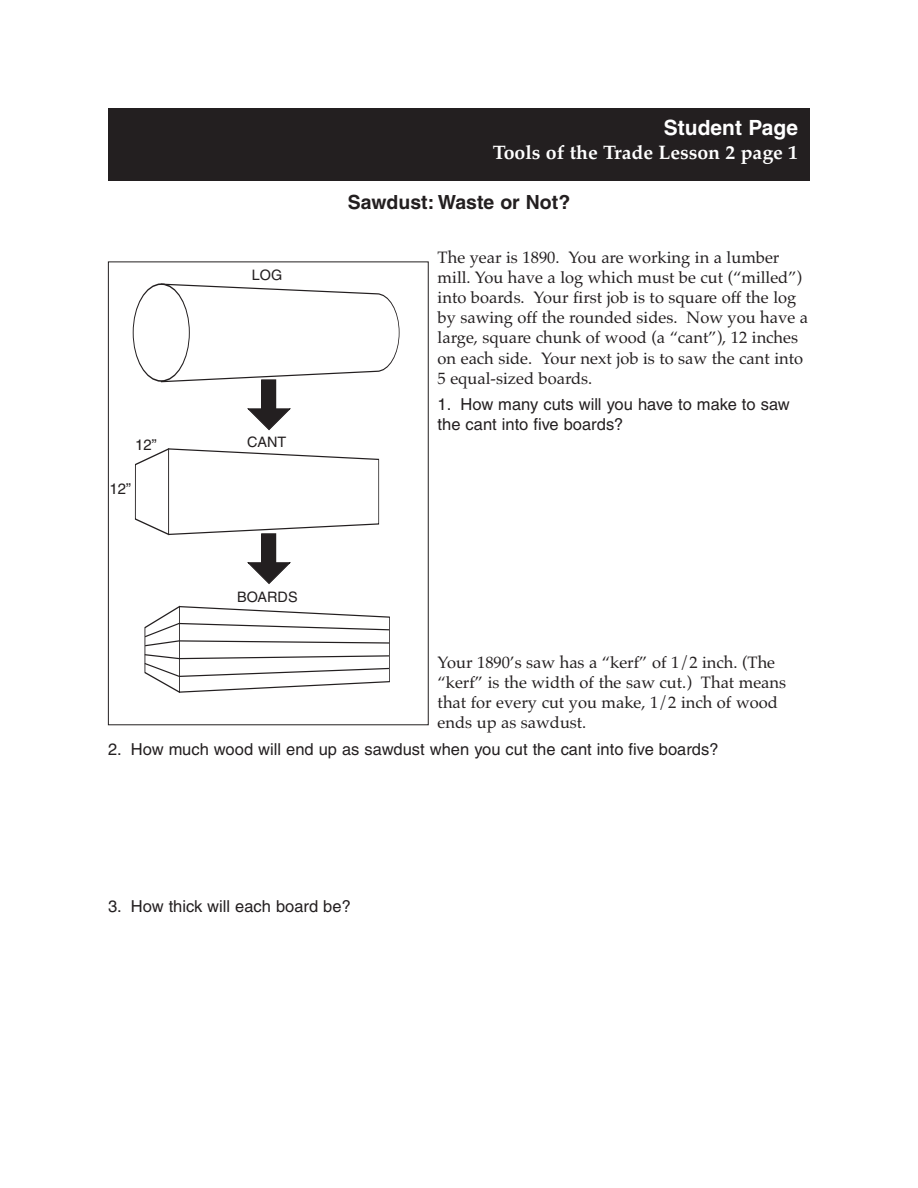
<style>
.page{position:relative;width:918px;height:1188px;background:#fff}
.page>*{position:absolute;margin:0;border:0;box-sizing:border-box;transform-origin:0 0}
.t1{font:700 21px "Helvetica";color:#fff}
.t2{font:700 19.5px "Palatino";color:#fff}
.t3{font:700 19.5px "Helvetica";color:#231f20}
.t4{font:16.5px/20.1px "Palatino";color:#231f20}
.t5{font:16.5px/19.8px "Helvetica";color:#231f20}
.t6{font:15px "Helvetica";color:#231f20}
.t7{font:14.4px "Helvetica";color:#231f20}
</style>
<div class="page">
<svg style="left:161px;top:283px;width:239px;height:100px"></svg>
<div style="left:133px;top:284px;width:56px;height:97px;background:#fff;border-radius:50%"></div>
<div style="left:133px;top:284px;width:57px;height:98px;border:1px solid #231f20;border-radius:50%"></div>
<svg style="left:134px;top:448px;width:245px;height:88px"></svg>
<svg style="left:144px;top:605px;width:246px;height:88px"></svg>
<svg style="left:247px;top:408px;width:44px;height:23px"></svg>
<div style="left:262px;top:380px;width:14px;height:39px;background:#231f20"></div>
<div style="left:261px;top:380px;width:15px;height:39px;border:1px solid #231f20"></div>
<svg style="left:247px;top:561px;width:44px;height:23px"></svg>
<div style="left:262px;top:534px;width:14px;height:38px;background:#231f20"></div>
<div style="left:261px;top:533px;width:15px;height:40px;border:1px solid #231f20"></div>
<div style="left:108px;top:262px;width:321px;height:463px;border:1px solid #231f20"></div>
<div style="left:108px;top:108px;width:702px;height:72px;background:#231f20"></div>
<p class="t1" style="left:664px;top:119px;width:136px">Student Page</p>
<p class="t2" style="left:493px;top:141px;width:307px">Tools of the Trade Lesson 2 page 1</p>
<p class="t6" style="left:135px;top:440px;width:23px">12”</p>
<p class="t6" style="left:110px;top:483px;width:23px">12”</p>
<p class="t7" style="left:252px;top:270px;width:32px">LOG</p>
<p class="t7" style="left:247px;top:437px;width:41px">CANT</p>
<p class="t3" style="left:348px;top:194px;width:224px">Sawdust: Waste or Not?</p>
<p class="t4" style="left:438px;top:247px;width:372px">The year is 1890. You are working in a lumber mill. You have a log which must be cut (“milled”) into boards. Your first job is to square off the log by sawing off the rounded sides. Now you have a large, square chunk of wood (a “cant”), 12 inches on each side. Your next job is to saw the cant into 5 equal-sized boards.</p>
<p class="t5" style="left:438px;top:396px;width:354px">1. How many cuts will you have to make to saw the cant into five boards?</p>
<p class="t7" style="left:237px;top:592px;width:62px">BOARDS</p>
<p class="t4" style="left:438px;top:652px;width:350px">Your 1890’s saw has a “kerf” of 1/2 inch. (The “kerf” is the width of the saw cut.) That means that for every cut you make, 1/2 inch of wood ends up as sawdust.</p>
<p class="t5" style="left:108px;top:741px;width:612px">2. How much wood will end up as sawdust when you cut the cant into five boards?</p>
<p class="t5" style="left:108px;top:898px;width:244px">3. How thick will each board be?</p>
</div>
